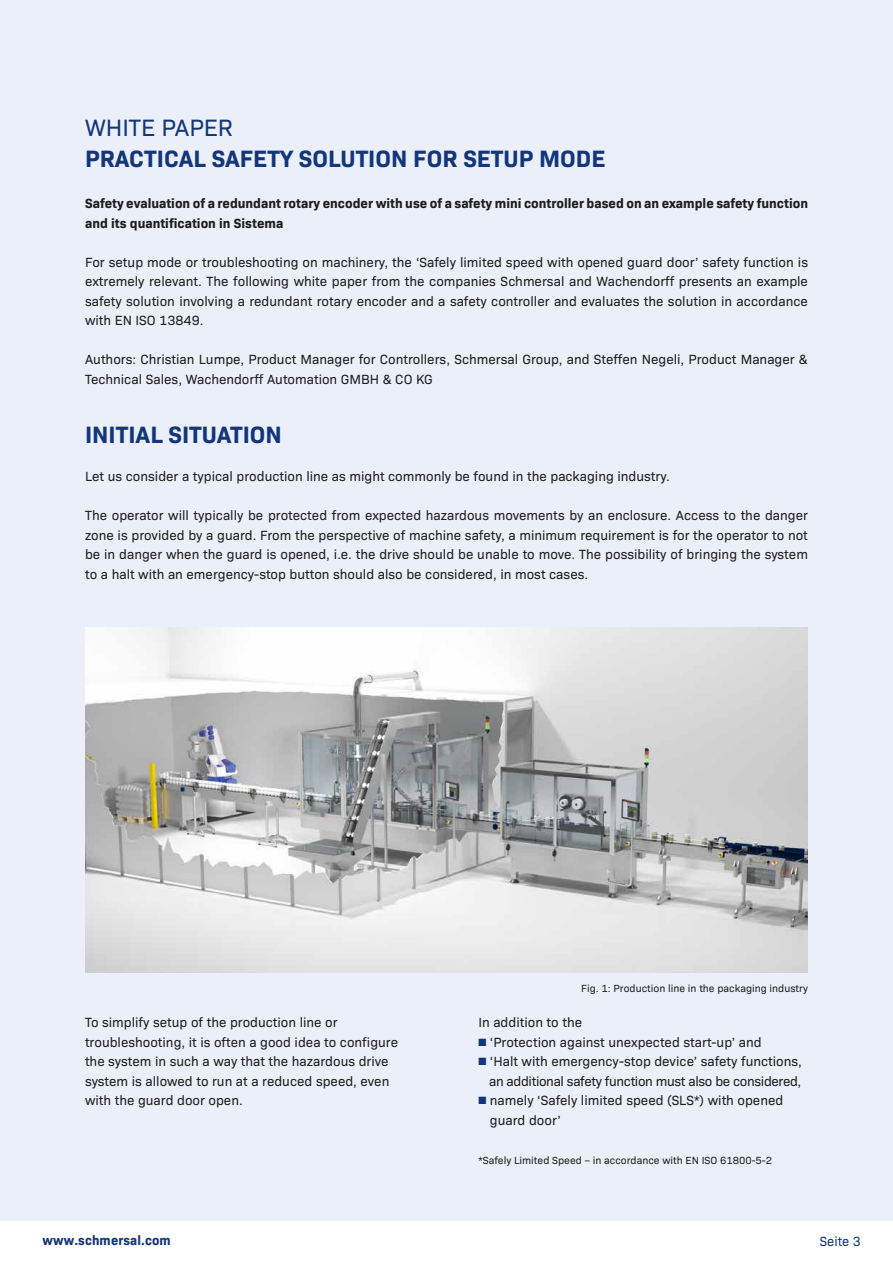
<style>
.page{position:relative;width:893px;height:1263px;background:#fff}
.page>*{position:absolute;margin:0;border:0;box-sizing:border-box;transform-origin:0 0}
.t1{font:700 24px "Bio Sans";color:#13357a}
.t2{font:24px "Bio Sans";color:#13357a}
.t3{font:13.5px/19.5px "Bio Sans";color:#1d1d1b}
.t4{font:700 13.5px/19.5px "Bio Sans";color:#1d1d1b}
.t5{font:13.5px/19.5px "Bio Sans";letter-spacing:-.02em;color:#1d1d1b;text-align:right}
.t6{font:700 13.5px "Bio Sans";letter-spacing:.01em;color:#13357a}
.t7{font:13.5px "Bio Sans";color:#13357a}
.t8{font:10.5px "Bio Sans";color:#1d1d1b}
.s1{color:#13357a}
</style>
<div class="page">
<div style="left:0;top:0;width:893px;height:1220px;background:#eaeffa"></div>
<img style="left:85px;top:627px;width:723px;height:346px">
<h1 class="t2" style="left:85px;top:110px;width:149px">WHITE PAPER</h1>
<h1 class="t1" style="left:85px;top:141px;width:522px">PRACTICAL SAFETY SOLUTION FOR SETUP MODE</h1>
<p class="t4" style="left:85px;top:192px;width:724px">Safety evaluation of a redundant rotary encoder with use of a safety mini controller based on an example safety function and its quantification in Sistema</p>
<p class="t3" style="left:85px;top:251px;width:724px;text-align:justify">For setup mode or troubleshooting on machinery, the ‘Safely limited speed with opened guard door’ safety function is extremely relevant. The following white paper from the companies Schmersal and Wachendorff presents an example safety solution involving a redundant rotary encoder and a safety controller and evaluates the solution in accordance with EN ISO 13849.</p>
<p class="t3" style="left:85px;top:349px;width:724px">Authors: Christian Lumpe, Product Manager for Controllers, Schmersal Group, and Steffen Negeli, Product Manager &amp;<br>Technical Sales, Wachendorff Automation GMBH &amp; CO KG</p>
<h1 class="t1" style="left:85px;top:416px;width:198px">INITIAL SITUATION</h1>
<p class="t3" style="left:85px;top:466px;width:586px">Let us consider a typical production line as might commonly be found in the packaging industry.</p>
<p class="t3" style="left:85px;top:505px;width:724px;text-align:justify">The operator will typically be protected from expected hazardous movements by an enclosure. Access to the danger zone is provided by a guard. From the perspective of machine safety, a minimum requirement is for the operator to not be in danger when the guard is opened, i.e. the drive should be unable to move. The possibility of bringing the system to a halt with an emergency-stop button should also be considered, in most cases.</p>
<p class="t8" style="left:581px;top:981px;width:228px">Fig. 1: Production line in the packaging industry</p>
<p class="t3" style="left:85px;top:1012px;width:315px">To simplify setup of the production line or troubleshooting, it is often a good idea to configure the system in such a way that the hazardous drive system is allowed to run at a reduced speed, even with the guard door open.</p>
<p class="t3" style="left:478px;top:1012px;width:105px">In addition to the</p>
<p class="t3" style="left:478px;top:1031px;width:285px"><span class="s1">■</span> ‘Protection against unexpected start-up’ and</p>
<p class="t5" style="left:478px;top:1051px;width:325px"><span class="s1">■</span> ‘Halt with emergency-stop device’ safety functions, an additional safety function must also be considered,</p>
<p class="t3" style="left:490px;top:1090px;width:295px;text-indent:-12px"><span class="s1">■</span> namely ‘Safely limited speed (SLS*) with opened guard door’</p>
<p class="t8" style="left:478px;top:1152px;width:295px">*Safely Limited Speed – in accordance with EN ISO 61800-5-2</p>
<p class="t6" style="left:43px;top:1230px;width:130px">www.schmersal.com</p>
<p class="t7" style="left:820px;top:1231px;width:43px">Seite 3</p>
</div>
